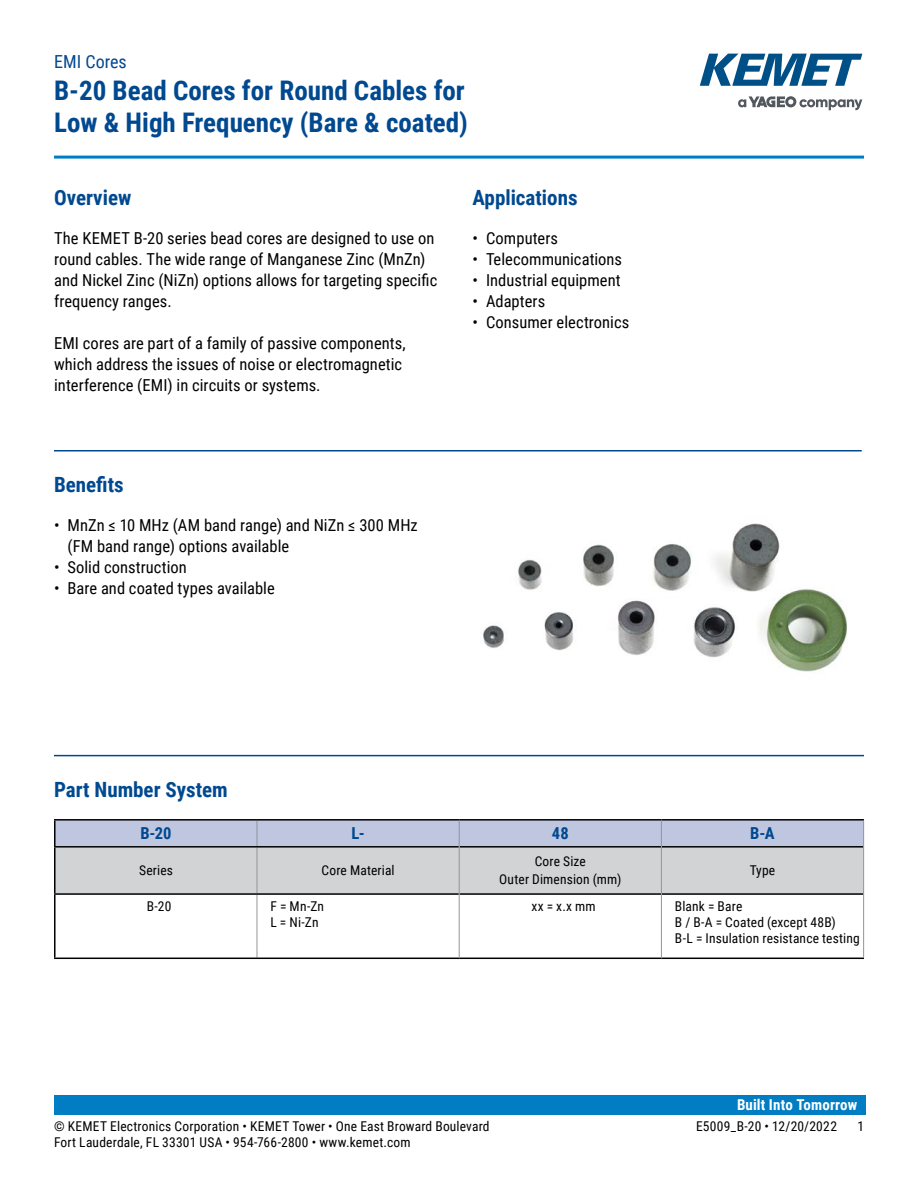
<style>
.page{position:relative;width:918px;height:1188px;background:#fff}
.page>*{position:absolute;margin:0;border:0;box-sizing:border-box;transform-origin:0 0}
.t1{font:700 27px/32.4px "Roboto Condensed";color:#004990}
.t2{font:700 21px "Roboto Condensed";color:#004990}
.t3{font:18px "Roboto Condensed";color:#004990}
.t4{font:16.5px/21px "Roboto Condensed";letter-spacing:.005em;color:#000}
.t5{font:700 16.5px "Roboto Condensed";color:#004990}
.t6{font:700 15px "Roboto Condensed";letter-spacing:.01em;color:#fff}
.t7{font:13.5px/16.2px "Roboto Condensed";letter-spacing:.015em;color:#000}
</style>
<div class="page">
<svg style="left:738px;top:96px;width:124px;height:14px"></svg>
<svg style="left:700px;top:54px;width:162px;height:32px"></svg>
<div style="left:54px;top:1095px;width:811px;height:20px;background:#007dc3"></div>
<hr style="left:54px;top:156px;width:810px;height:3px;background:#007dc3">
<hr style="left:54px;top:450px;width:808px;height:2px;background:#004990">
<hr style="left:54px;top:755px;width:810px;height:1px;background:#004990">
<hr style="left:54px;top:893px;width:203px;height:2px;background:#000">
<hr style="left:54px;top:848px;width:2px;height:45px;background:#000">
<hr style="left:54px;top:895px;width:2px;height:63px;background:#000">
<hr style="left:54px;top:958px;width:203px;height:1px;background:#000">
<hr style="left:257px;top:958px;width:202px;height:1px;background:#000">
<hr style="left:459px;top:958px;width:202px;height:1px;background:#000">
<hr style="left:661px;top:958px;width:203px;height:1px;background:#000">
<hr style="left:54px;top:819px;width:203px;height:2px;background:#000">
<hr style="left:54px;top:821px;width:2px;height:25px;background:#000">
<hr style="left:257px;top:819px;width:202px;height:2px;background:#000">
<hr style="left:459px;top:819px;width:202px;height:2px;background:#000">
<hr style="left:661px;top:819px;width:203px;height:2px;background:#000">
<hr style="left:54px;top:846px;width:203px;height:2px;background:#000">
<svg style="left:55px;top:820px;width:809px;height:138px"></svg>
<hr style="left:459px;top:847px;width:1px;height:47px;background:#939598">
<hr style="left:661px;top:847px;width:1px;height:47px;background:#939598">
<hr style="left:863px;top:847px;width:1px;height:47px;background:#939598">
<hr style="left:459px;top:894px;width:1px;height:64px;background:#939598">
<hr style="left:661px;top:894px;width:1px;height:64px;background:#939598">
<hr style="left:863px;top:894px;width:1px;height:64px;background:#939598">
<img style="left:483px;top:523px;width:364px;height:149px">
<p class="t3" style="left:54px;top:48px;width:74px">EMI Cores</p>
<h1 class="t1" style="left:54px;top:73px;width:415px">B-20 Bead Cores for Round Cables for<br>Low &amp; High Frequency (Bare &amp; coated)</h1>
<p class="t2" style="left:54px;top:183px;width:79px">Overview</p>
<p class="t4" style="left:54px;top:227px;width:385px">The KEMET B-20 series bead cores are designed to use on round cables. The wide range of Manganese Zinc (MnZn) and Nickel Zinc (NiZn) options allows for targeting specific frequency ranges.</p>
<p class="t4" style="left:54px;top:332px;width:353px">EMI cores are part of a family of passive components, which address the issues of noise or electromagnetic interference (EMI) in circuits or systems.</p>
<p class="t2" style="left:54px;top:470px;width:71px">Benefits</p>
<p class="t4" style="left:67px;top:514px;width:352px;text-indent:-13px">• MnZn ≤ 10 MHz (AM band range) and NiZn ≤ 300 MHz (FM band range) options available</p>
<p class="t4" style="left:54px;top:556px;width:134px">• Solid construction</p>
<p class="t4" style="left:54px;top:577px;width:222px">• Bare and coated types available</p>
<p class="t2" style="left:473px;top:183px;width:107px">Applications</p>
<p class="t4" style="left:473px;top:227px;width:87px">• Computers</p>
<p class="t4" style="left:473px;top:248px;width:151px">• Telecommunications</p>
<p class="t4" style="left:473px;top:270px;width:150px">• Industrial equipment</p>
<p class="t4" style="left:473px;top:291px;width:74px">• Adapters</p>
<p class="t4" style="left:473px;top:312px;width:158px">• Consumer electronics</p>
<p class="t2" style="left:54px;top:775px;width:175px">Part Number System</p>
<p class="t5" style="left:140px;top:822px;width:33px">B-20</p>
<p class="t5" style="left:351px;top:822px;width:15px">L-</p>
<p class="t5" style="left:552px;top:822px;width:18px">48</p>
<p class="t5" style="left:750px;top:822px;width:26px">B-A</p>
<p class="t7" style="left:139px;top:862px;width:35px">Series</p>
<p class="t7" style="left:321px;top:862px;width:75px">Core Material</p>
<p class="t7" style="left:499px;top:852px;width:124px;line-height:18px;text-align:center">Core Size<br>Outer Dimension (mm)</p>
<p class="t7" style="left:750px;top:862px;width:27px">Type</p>
<p class="t7" style="left:147px;top:898px;width:26px">B-20</p>
<p class="t7" style="left:270px;top:898px;width:55px">F = Mn-Zn<br>L = Ni-Zn</p>
<p class="t7" style="left:531px;top:898px;width:66px">xx = x.x mm</p>
<p class="t7" style="left:675px;top:898px;width:186px">Blank = Bare<br>B / B-A = Coated (except 48B)<br>B-L = Insulation resistance testing</p>
<p class="t6" style="left:737px;top:1094px;width:122px">Built Into Tomorrow</p>
<p class="t7" style="left:54px;top:1117px;width:437px">© KEMET Electronics Corporation • KEMET Tower • One East Broward Boulevard</p>
<p class="t7" style="left:696px;top:1117px;width:142px">E5009_B-20 • 12/20/2022</p>
<p class="t7" style="left:857px;top:1117px;width:8px">1</p>
<p class="t7" style="left:54px;top:1133px;width:358px">Fort Lauderdale, FL 33301 USA • 954-766-2800 • www.kemet.com</p>
</div>
